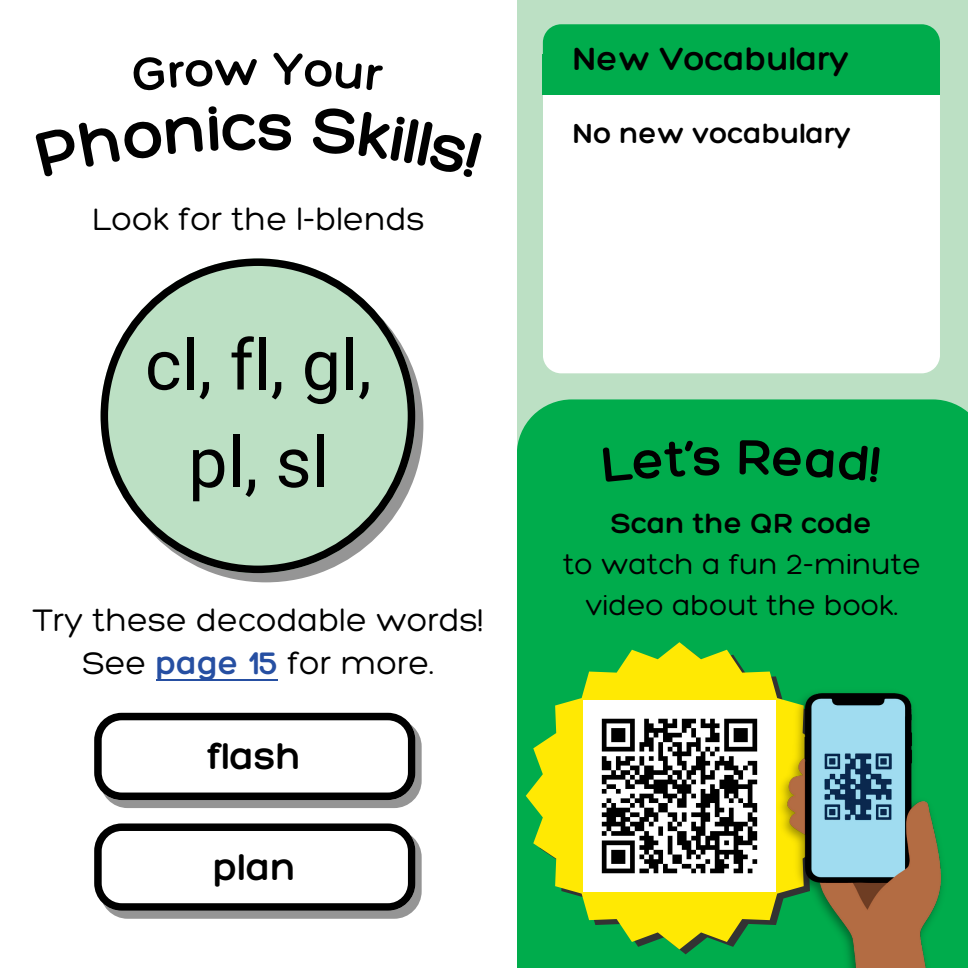
<style>
.page{position:relative;width:968px;height:968px;background:#fff}
.page>*{position:absolute;margin:0;border:0;box-sizing:border-box;transform-origin:0 0}
.t1{font:70px/97.5px "Roboto";color:#000;text-align:center}
.t2{font:300 40px "Hero";letter-spacing:.075em;color:#000}
.t3{font:300 35px "Hero";letter-spacing:.065em;color:#000}
.t4{font:300 33.75px/43.2px "Hero";color:#000;text-align:center}
.t5{font:300 30px/41.2px "Hero";color:#000;text-align:center}
.t6{font:300 30px "Hero";letter-spacing:.07em;color:#000}
.s1{color:#264fa2}
.s2{font-style:inherit}
</style>
<div class="page">
<div style="left:517px;top:0;width:451px;height:968px;background:#bce0c4"></div>
<div style="left:517px;top:399px;width:451px;height:569px;background:#00ac4c"></div>
<div style="left:543px;top:95px;width:396px;height:278px;background:#fff"></div>
<div style="left:543px;top:24px;width:396px;height:31px;background:#00ac4c"></div>
<div style="left:100px;top:719px;width:321px;height:89px;background:#959595;border-radius:27px"></div>
<div style="left:100px;top:829px;width:321px;height:89px;background:#959595;border-radius:27px"></div>
<div style="left:543px;top:55px;width:397px;height:40px;background:#00ac4c"></div>
<svg style="left:101px;top:258px;width:314px;height:315px"></svg>
<hr style="left:156px;top:678px;width:122px;height:2px;background:#264fa2">
<svg style="left:526px;top:642px;width:307px;height:307px;background:#8ac925"></svg>
<img style="left:583px;top:700px;width:190px;height:191px">
<img style="left:773px;top:672px;width:177px;height:296px">
<svg style="left:94px;top:712px;width:321px;height:88px;background:#cbcbcb"></svg>
<svg style="left:94px;top:823px;width:321px;height:87px;background:#cdcdcd"></svg>
<div style="left:602px;top:440px;width:117px;height:42px;background:#00ac4c"></div>
<div style="left:739px;top:440px;width:141px;height:42px;background:#00ac4c"></div>
<p class="t4" style="left:92px;top:197px;width:334px">Look for the l-blends</p>
<p class="t1" style="left:145px;top:317px;width:228px">cl, fl, gl, pl, sl</p>
<p class="t4" style="left:33px;top:597px;width:452px">Try these decodable words!<br>See <span class="s1">page 15</span> for more.</p>
<p class="t2" style="left:208px;top:731px;width:95px">flash</p>
<p class="t2" style="left:213px;top:842px;width:85px">plan</p>
<h2 class="t3" style="left:573px;top:37px;width:265px">New Vocabulary</h2>
<p class="t6" style="left:573px;top:114px;width:269px">No new vocabulary</p>
<p class="t5" style="left:563px;top:501px;width:359px"><span class="s2">Scan the QR code<br></span>to watch a fun 2-minute video about the book.</p>
</div>
